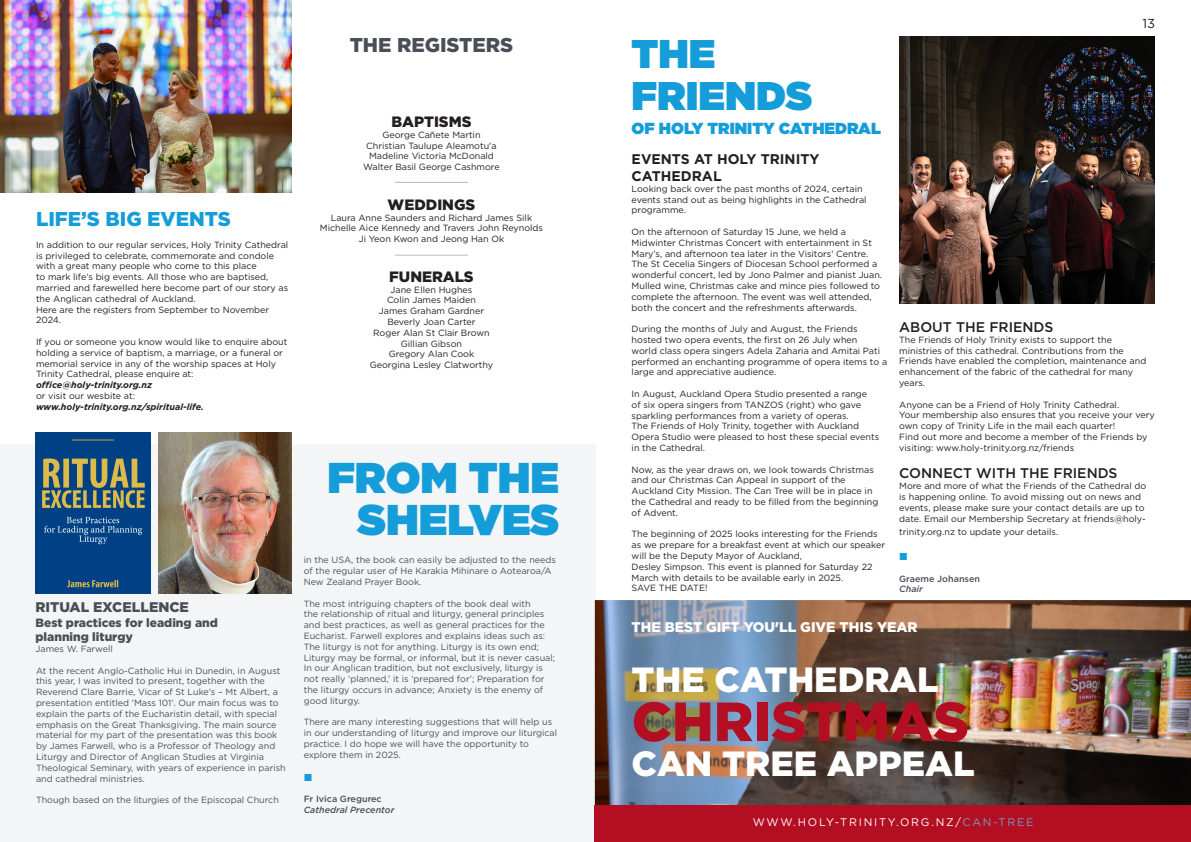
<style>
.page{position:relative;width:1191px;height:842px;background:#fff}
.page>*{position:absolute;margin:0;border:0;box-sizing:border-box;transform-origin:0 0}
.t1{font:900 55px "Gotham";color:#b40e23}
.t2{font:900 43px "Gotham";color:#159dd9}
.t3{font:900 40px "Gotham";color:#159dd9}
.t4{font:900 35px "Gotham";color:#fff}
.t5{font:900 20px "Gotham";color:#159dd9}
.t6{font:900 20px "Gotham";color:#4a4e56}
.t7{font:900 16px "Gotham";color:#159dd9}
.t8{font:900 15px "Gotham";color:#231f20}
.t9{font:500 14px "Gotham";color:#231f20}
.t10{font:900 14px "Gotham";color:#fff}
.t11{font:700 14px/16.8px "Gotham";color:#231f20}
.t12{font:900 14px "Gotham";color:#4a4e56}
.t13{font:13px "Gotham";color:#231f20}
.t14{font:900 12px "Gotham";color:#4a4e56}
.t15{font:11px "Gotham";letter-spacing:.16em;color:#fff}
.t16{font:10px "Segoe UI";color:#159dd9}
.t17{font:9px/10.8px "Gotham";color:#231f20}
.t18{font:9px/10.8px "Gotham";color:#4a4e56}
.t19{font:italic 700 9px "Gotham";color:#231f20}
.t20{font:500 9px "Gotham";color:#4a4e56}
.t21{font:italic 500 9px "Gotham";color:#4a4e56}
.s1{color:#739bbf}
</style>
<div class="page">
<div style="left:0;top:444px;width:596px;height:398px;background:#f4f5f6"></div>
<img style="left:36px;top:432px;width:114px;height:161px">
<img style="left:158px;top:432px;width:134px;height:161px">
<img style="left:0;top:0;width:292px;height:192px">
<hr style="left:395px;top:182px;width:73px;height:1px;background:#4a4e56">
<hr style="left:395px;top:255px;width:73px;height:1px;background:#4a4e56">
<img style="left:595px;top:600px;width:596px;height:206px">
<img style="left:899px;top:36px;width:256px;height:267px">
<div style="left:595px;top:806px;width:596px;height:36px;background:#b40e23"></div>
<p class="t6" style="left:350px;top:31px;width:165px">THE REGISTERS</p>
<p class="t5" style="left:36px;top:205px;width:196px">LIFE’S BIG EVENTS</p>
<p class="t17" style="left:36px;top:239px;width:254px">In addition to our regular services, Holy Trinity Cathedral is privileged to celebrate, commemorate and condole with a great many people who come to this place<br>to mark life’s big events. All those who are baptised, married and farewelled here become part of our story as the Anglican cathedral of Auckland.</p>
<p class="t17" style="left:36px;top:304px;width:235px">Here are the registers from September to November<br>2024.</p>
<p class="t17" style="left:36px;top:336px;width:253px">If you or someone you know would like to enquire about holding a service of baptism, a marriage, or a funeral or memorial service in any of the worship spaces at Holy Trinity Cathedral, please enquire at:</p>
<p class="t19" style="left:36px;top:379px;width:118px">office@holy-trinity.org.nz</p>
<p class="t17" style="left:36px;top:390px;width:100px">or visit our wesbite at:</p>
<p class="t19" style="left:36px;top:401px;width:169px">www.holy-trinity.org.nz/spiritual-life.</p>
<p class="t8" style="left:391px;top:111px;width:82px">BAPTISMS</p>
<p class="t17" style="left:382px;top:129px;width:100px">George Cañete Martin</p>
<p class="t17" style="left:366px;top:140px;width:132px">Christian Taulupe Aleamotu'a</p>
<p class="t17" style="left:369px;top:151px;width:126px">Madeline Victoria McDonald</p>
<p class="t17" style="left:363px;top:161px;width:138px">Walter Basil George Cashmore</p>
<p class="t8" style="left:387px;top:194px;width:89px">WEDDINGS</p>
<p class="t17" style="left:331px;top:212px;width:203px">Laura Anne Saunders and Richard James Silk</p>
<p class="t17" style="left:320px;top:223px;width:225px">Michelle Aice Kennedy and Travers John Reynolds</p>
<p class="t17" style="left:359px;top:233px;width:147px">Ji Yeon Kwon and Jeong Han Ok</p>
<p class="t8" style="left:389px;top:266px;width:86px">FUNERALS</p>
<p class="t17" style="left:390px;top:284px;width:83px">Jane Ellen Hughes</p>
<p class="t17" style="left:387px;top:295px;width:90px">Colin James Maiden</p>
<p class="t17" style="left:379px;top:305px;width:107px">James Graham Gardner</p>
<p class="t17" style="left:387px;top:316px;width:90px">Beverly Joan Carter</p>
<p class="t17" style="left:373px;top:327px;width:118px">Roger Alan St Clair Brown</p>
<p class="t17" style="left:401px;top:338px;width:63px">Gillian Gibson</p>
<p class="t17" style="left:389px;top:349px;width:87px">Gregory Alan Cook</p>
<p class="t17" style="left:370px;top:359px;width:125px">Georgina Lesley Clatworthy</p>
<p class="t12" style="left:36px;top:598px;width:155px">RITUAL EXCELLENCE</p>
<p class="t14" style="left:36px;top:614px;width:184px">Best practices for leading and</p>
<p class="t14" style="left:36px;top:628px;width:99px">planning liturgy</p>
<p class="t18" style="left:36px;top:643px;width:79px">James W. Farwell</p>
<p class="t18" style="left:36px;top:665px;width:251px">At the recent Anglo-Catholic Hui in Dunedin, in August this year, I was invited to present, together with the Reverend Clare Barrie, Vicar of St Luke’s – Mt Albert, a presentation entitled 'Mass 101'. Our main focus was to explain the parts of the Eucharistin detail, with special emphasis on the Great Thanksgiving. The main source material for my part of the presentation was this book by James Farwell, who is a Professor of Theology and Liturgy and Director of Anglican Studies at Virginia Theological Seminary, with years of experience in parish and cathedral ministries.</p>
<p class="t18" style="left:36px;top:794px;width:244px">Though based on the liturgies of the Episcopal Church</p>
<p class="t2" style="left:327px;top:447px;width:233px">FROM THE</p>
<p class="t2" style="left:357px;top:489px;width:203px">SHELVES</p>
<p class="t18" style="left:304px;top:554px;width:254px">in the USA, the book can easily be adjusted to the needs of the regular user of He Karakia Mihinare o Aotearoa/A<br>New Zealand Prayer Book.</p>
<p class="t18" style="left:304px;top:598px;width:253px">The most intriguing chapters of the book deal with<br>the relationship of ritual and liturgy, general principles and best practices, as well as general practices for the Eucharist. Farwell explores and explains ideas such as:<br>The liturgy is not for anything. Liturgy is its own end; Liturgy may be formal, or informal, but it is never casual; In our Anglican tradition, but not exclusively, liturgy is not really ‘planned,’ it is ‘prepared for’; Preparation for the liturgy occurs in advance; Anxiety is the enemy of good liturgy.</p>
<p class="t18" style="left:304px;top:716px;width:255px">There are many interesting suggestions that will help us in our understanding of liturgy and improve our liturgical practice. I do hope we will have the opportunity to explore them in 2025.</p>
<p class="t16" style="left:304px;top:767px;width:10px">■</p>
<p class="t20" style="left:304px;top:793px;width:80px">Fr Ivica Gregurec</p>
<p class="t21" style="left:304px;top:804px;width:92px">Cathedral Precentor</p>
<p class="t3" style="left:631px;top:25px;width:85px">THE</p>
<p class="t3" style="left:631px;top:67px;width:182px">FRIENDS</p>
<p class="t7" style="left:631px;top:117px;width:251px">OF HOLY TRINITY CATHEDRAL</p>
<p class="t11" style="left:631px;top:151px;width:189px">EVENTS AT HOLY TRINITY<br>CATHEDRAL</p>
<p class="t17" style="left:631px;top:183px;width:236px">Looking back over the past months of 2024, certain events stand out as being highlights in the Cathedral programme.</p>
<p class="t17" style="left:631px;top:226px;width:252px">On the afternoon of Saturday 15 June, we held a Midwinter Christmas Concert with entertainment in St Mary’s, and afternoon tea later in the Visitors' Centre.<br>The St Cecelia Singers of Diocesan School performed a wonderful concert, led by Jono Palmer and pianist Juan.</p>
<p class="t17" style="left:631px;top:280px;width:250px">Mulled wine, Christmas cake and mince pies followed to complete the afternoon. The event was well attended, both the concert and the refreshments afterwards.</p>
<p class="t17" style="left:631px;top:323px;width:257px">During the months of July and August, the Friends hosted two opera events, the first on 26 July when<br>world class opera singers Adela Zaharia and Amitai Pati performed an enchanting programme of opera items to a large and appreciative audience.</p>
<p class="t17" style="left:631px;top:388px;width:237px">In August, Auckland Opera Studio presented a range of six opera singers from TANZOS (right) who gave sparkling performances from a variety of operas.</p>
<p class="t17" style="left:631px;top:421px;width:249px">The Friends of Holy Trinity, together with Auckland<br>Opera Studio were pleased to host these special events in the Cathedral.</p>
<p class="t17" style="left:631px;top:464px;width:248px">Now, as the year draws on, we look towards Christmas and our Christmas Can Appeal in support of the Auckland City Mission. The Can Tree will be in place in the Cathedral and ready to be filled from the beginning of Advent.</p>
<p class="t17" style="left:631px;top:529px;width:255px">The beginning of 2025 looks interesting for the Friends as we prepare for a breakfast event at which our speaker will be the Deputy Mayor of Auckland,</p>
<p class="t17" style="left:631px;top:561px;width:242px">Desley Simpson. This event is planned for Saturday 22<br>March with details to be available early in 2025.</p>
<p class="t17" style="left:631px;top:583px;width:77px">SAVE THE DATE!</p>
<p class="t13" style="left:1142px;top:15px;width:14px">13</p>
<p class="t9" style="left:899px;top:318px;width:156px">ABOUT THE FRIENDS</p>
<p class="t17" style="left:899px;top:334px;width:249px">The Friends of Holy Trinity exists to support the ministries of this cathedral. Contributions from the Friends have enabled the completion, maintenance and enhancement of the fabric of the cathedral for many years.</p>
<p class="t17" style="left:899px;top:399px;width:221px">Anyone can be a Friend of Holy Trinity Cathedral.</p>
<p class="t17" style="left:899px;top:410px;width:257px">Your membership also ensures that you receive your very own copy of Trinity Life in the mail each quarter!</p>
<p class="t17" style="left:899px;top:431px;width:250px">Find out more and become a member of the Friends by visiting: www.holy-trinity.org.nz/friends</p>
<p class="t9" style="left:899px;top:464px;width:220px">CONNECT WITH THE FRIENDS</p>
<p class="t17" style="left:899px;top:480px;width:248px">More and more of what the Friends of the Cathedral do is happening online. To avoid missing out on news and events, please make sure your contact details are up to date. Email our Membership Secretary at friends@holy-</p>
<p class="t17" style="left:899px;top:526px;width:160px">trinity.org.nz to update your details.</p>
<p class="t16" style="left:899px;top:547px;width:10px">■</p>
<p class="t20" style="left:899px;top:573px;width:82px">Graeme Johansen</p>
<p class="t21" style="left:899px;top:583px;width:25px">Chair</p>
<p class="t10" style="left:631px;top:617px;width:287px">THE BEST GIFT YOU'LL GIVE THIS YEAR</p>
<p class="t4" style="left:631px;top:655px;width:308px">THE CATHEDRAL</p>
<p class="t1" style="left:631px;top:684px;width:339px">CHRISTMAS</p>
<p class="t4" style="left:631px;top:739px;width:344px">CAN TREE APPEAL</p>
<p class="t15" style="left:753px;top:815px;width:282px">WWW.HOLY-TRINITY.ORG.NZ/<span class="s1">CAN-TREE</span></p>
</div>
